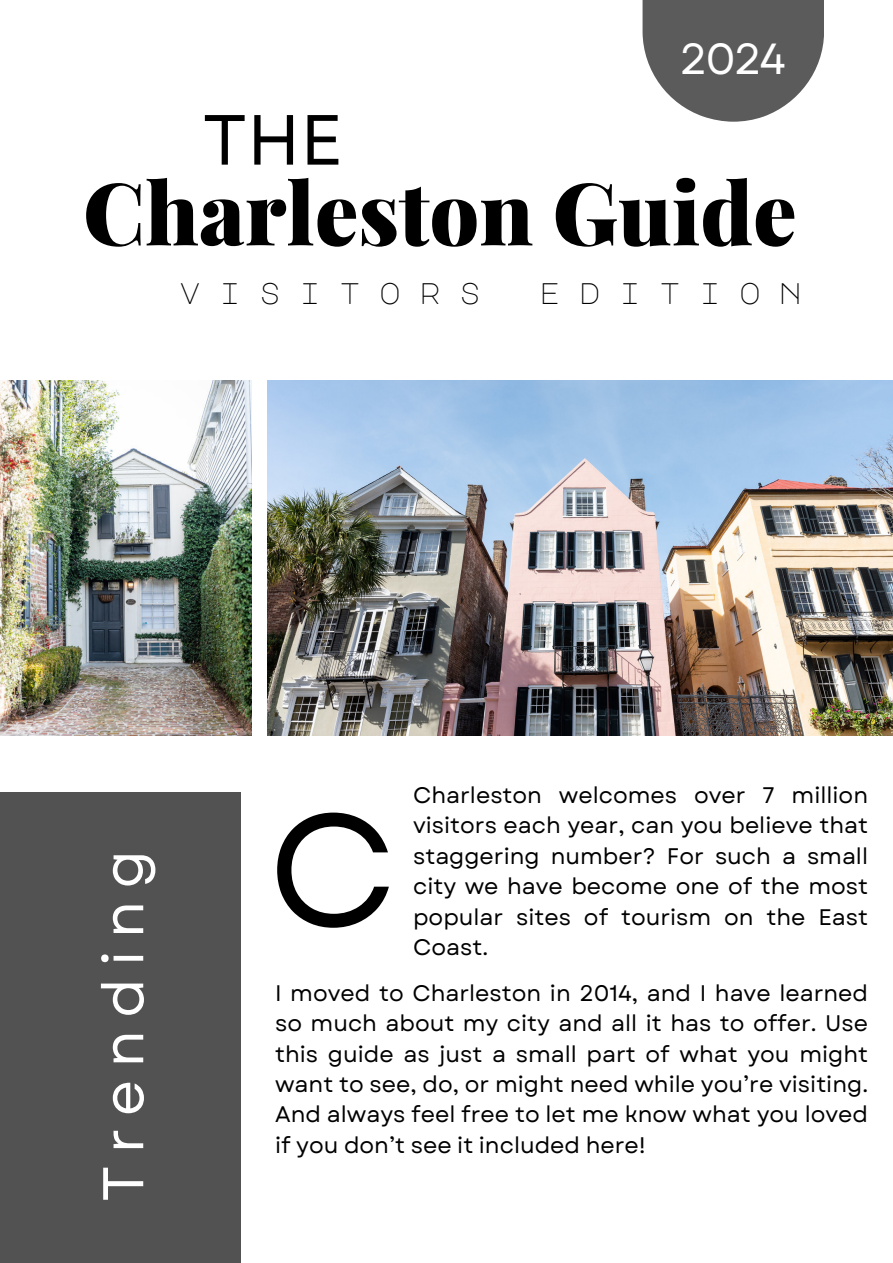
<style>
.page{position:relative;width:893px;height:1263px;background:#fff}
.page>*{position:absolute;margin:0;border:0;box-sizing:border-box;transform-origin:0 0}
.t1{font:158.62px "Garet";color:#000}
.t2{font:900 86.47px "Playfair Display";color:#000}
.t3{font:70.8px "Garet";color:#000}
.t4{font:57.22px "Garet";letter-spacing:.215em;color:#fff}
.t5{font:43.5px "Garet";color:#fff}
.t6{font:29.55px "Major Mono Display";letter-spacing:.615em;color:#000}
.t7{font:22.5px/30.4px "Garet";color:#000;text-align:justify}
</style>
<div class="page">
<img style="left:0;top:381px;width:252px;height:354px">
<img style="left:268px;top:381px;width:625px;height:354px">
<svg style="left:642px;top:0;width:182px;height:122px;fill:#5b5b5b"></svg>
<div style="left:0;top:792px;width:241px;height:471px;background:#525252"></div>
<h3 class="t5" style="left:679px;top:28px;width:108px">2024</h3>
<h4 class="t3" style="left:202px;top:89px;width:142px">THE</h4>
<h2 class="t2" style="left:83px;top:152px;width:715px">Charleston Guide</h2>
<h1 class="t6" style="left:179px;top:278px;width:303px">VISITORS</h1>
<h1 class="t6" style="left:539px;top:278px;width:263px">EDITION</h1>
<p class="t4" style="left:82px;top:1202px;width:353px;rotate:-90deg">Trending</p>
<p class="t1" style="left:268px;top:756px;width:131px">C</p>
<p class="t7" style="left:413px;top:780px;width:456px">Charleston welcomes over 7 million visitors each year, can you believe that staggering number? For such a small city we have become one of the most popular sites of tourism on the East Coast.</p>
<h5 class="t7" style="left:275px;top:978px;width:594px">I moved to Charleston in 2014, and I have learned so much about my city and all it has to offer. Use this guide as just a small part of what you might want to see, do, or might need while you’re visiting.<br>And always feel free to let me know what you loved if you don’t see it included here!</h5>
</div>
